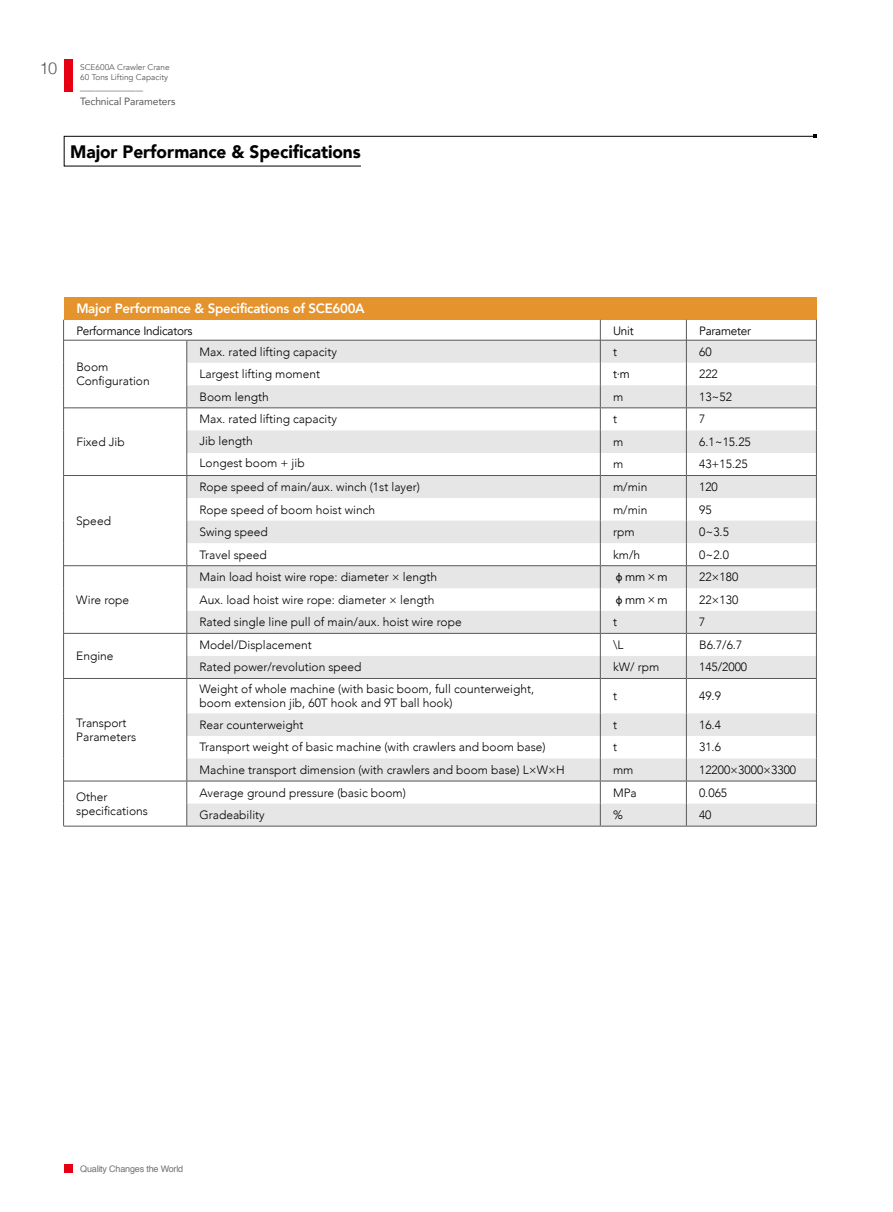
<style>
.page{position:relative;width:893px;height:1212px;background:#fff}
.page>*{position:absolute;margin:0;border:0;box-sizing:border-box;transform-origin:0 0}
.t1{font:900 18px "Avenir";letter-spacing:-.005em;color:#000;scale:.96 1}
.t2{font:300 16.5px "Helvetica";color:#595757}
.t3{font:800 13.5px "Avenir";letter-spacing:-.02em;color:#fff}
.t4{font:300 12px/14.4px "Avenir";color:#000}
.t5{font:12px "Avenir";letter-spacing:-.02em;color:#000}
.t6{font:10.5px "Avenir";letter-spacing:-.01em;color:#595757}
.t7{font:9px "Helvetica";letter-spacing:-.02em;color:#727171}
.t8{font:8.25px/10.5px "Avenir";color:#595757}
.t9{font:8.25px "Microsoft Ya Hei";color:#595757}
.s1{font-family:"FZLTKHK GBK1 0"}
</style>
<div class="page">
<div style="left:64px;top:1164px;width:9px;height:9px;background:#e60012"></div>
<div style="left:64px;top:60px;width:9px;height:32px;background:#e60012"></div>
<svg style="left:63px;top:135px;width:753px;height:32px"></svg>
<div style="left:64px;top:298px;width:752px;height:22px;background:#e5932c"></div>
<svg style="left:188px;top:341px;width:628px;height:485px;fill:#e6e6e6"></svg>
<hr style="left:600px;top:679px;width:1px;height:34px;background:#595757">
<hr style="left:686px;top:679px;width:1px;height:34px;background:#595757">
<hr style="left:816px;top:678px;width:1px;height:35px;background:#595757">
<svg style="left:600px;top:713px;width:1px;height:113px"></svg>
<svg style="left:686px;top:713px;width:1px;height:113px"></svg>
<svg style="left:816px;top:713px;width:1px;height:113px"></svg>
<hr style="left:64px;top:340px;width:123px;height:1px;background:#595757">
<hr style="left:187px;top:340px;width:413px;height:1px;background:#595757">
<hr style="left:600px;top:340px;width:86px;height:1px;background:#595757">
<hr style="left:686px;top:340px;width:130px;height:1px;background:#595757">
<svg style="left:600px;top:320px;width:1px;height:358px"></svg>
<svg style="left:686px;top:320px;width:1px;height:358px"></svg>
<svg style="left:816px;top:320px;width:1px;height:358px"></svg>
<svg style="left:63px;top:320px;width:1px;height:358px"></svg>
<svg style="left:187px;top:341px;width:1px;height:337px"></svg>
<hr style="left:63px;top:678px;width:1px;height:35px;background:#595757">
<hr style="left:187px;top:679px;width:1px;height:34px;background:#595757">
<svg style="left:63px;top:713px;width:1px;height:113px"></svg>
<svg style="left:187px;top:713px;width:1px;height:113px"></svg>
<hr style="left:64px;top:407px;width:123px;height:1px;background:#595757">
<hr style="left:64px;top:475px;width:123px;height:1px;background:#595757">
<hr style="left:187px;top:407px;width:413px;height:1px;background:#595757">
<hr style="left:600px;top:407px;width:86px;height:1px;background:#595757">
<hr style="left:686px;top:407px;width:130px;height:1px;background:#595757">
<hr style="left:187px;top:475px;width:413px;height:1px;background:#595757">
<hr style="left:600px;top:475px;width:86px;height:1px;background:#595757">
<hr style="left:686px;top:475px;width:130px;height:1px;background:#595757">
<hr style="left:64px;top:565px;width:123px;height:1px;background:#595757">
<hr style="left:64px;top:633px;width:123px;height:1px;background:#595757">
<hr style="left:187px;top:565px;width:413px;height:1px;background:#595757">
<hr style="left:600px;top:565px;width:86px;height:1px;background:#595757">
<hr style="left:686px;top:565px;width:130px;height:1px;background:#595757">
<hr style="left:187px;top:633px;width:413px;height:1px;background:#595757">
<hr style="left:600px;top:633px;width:86px;height:1px;background:#595757">
<hr style="left:686px;top:633px;width:130px;height:1px;background:#595757">
<hr style="left:64px;top:678px;width:123px;height:1px;background:#595757">
<hr style="left:187px;top:678px;width:413px;height:1px;background:#595757">
<hr style="left:600px;top:678px;width:86px;height:1px;background:#595757">
<hr style="left:686px;top:678px;width:130px;height:1px;background:#595757">
<hr style="left:64px;top:781px;width:123px;height:1px;background:#595757">
<hr style="left:63px;top:826px;width:124px;height:1px;background:#595757">
<hr style="left:187px;top:781px;width:413px;height:1px;background:#595757">
<hr style="left:600px;top:781px;width:86px;height:1px;background:#595757">
<hr style="left:686px;top:781px;width:130px;height:1px;background:#595757">
<hr style="left:187px;top:826px;width:413px;height:1px;background:#595757">
<hr style="left:600px;top:826px;width:86px;height:1px;background:#595757">
<hr style="left:686px;top:826px;width:130px;height:1px;background:#595757">
<h2 class="t2" style="left:39px;top:54px;width:20px">10</h2>
<p class="t8" style="left:80px;top:62px;width:91px">SCE600A Crawler Crane<br>60 Tons Lifting Capacity</p>
<p class="t9" style="left:80px;top:81px;width:64px">_________________</p>
<p class="t6" style="left:80px;top:93px;width:97px">Technical Parameters</p>
<h1 class="t1" style="left:70px;top:136px;width:304px">Major Performance &amp; Specifications</h1>
<p class="t3" style="left:76px;top:298px;width:290px">Major Performance &amp; Specifications of SCE600A</p>
<p class="t5" style="left:76px;top:324px;width:118px">Performance Indicators</p>
<p class="t5" style="left:613px;top:324px;width:22px">Unit</p>
<p class="t5" style="left:699px;top:324px;width:53px">Parameter</p>
<p class="t4" style="left:76px;top:360px;width:75px">Boom<br>Configuration</p>
<p class="t4" style="left:200px;top:344px;width:139px">Max. rated lifting capacity</p>
<p class="t4" style="left:613px;top:344px;width:5px">t</p>
<p class="t4" style="left:699px;top:344px;width:14px">60</p>
<p class="t4" style="left:200px;top:367px;width:122px">Largest lifting moment</p>
<p class="t5" style="left:613px;top:367px;width:18px">t·m</p>
<p class="t4" style="left:699px;top:367px;width:20px">222</p>
<p class="t4" style="left:200px;top:389px;width:71px">Boom length</p>
<p class="t4" style="left:613px;top:389px;width:12px">m</p>
<p class="t4" style="left:699px;top:389px;width:34px">13~52</p>
<p class="t4" style="left:76px;top:435px;width:50px">Fixed Jib</p>
<p class="t4" style="left:76px;top:513px;width:36px">Speed</p>
<p class="t4" style="left:76px;top:592px;width:54px">Wire rope</p>
<p class="t4" style="left:76px;top:649px;width:39px">Engine</p>
<p class="t4" style="left:76px;top:715px;width:62px">Transport<br>Parameters</p>
<p class="t4" style="left:200px;top:412px;width:139px">Max. rated lifting capacity</p>
<p class="t4" style="left:613px;top:412px;width:5px">t</p>
<p class="t4" style="left:699px;top:412px;width:8px">7</p>
<p class="t4" style="left:200px;top:434px;width:55px">Jib length</p>
<p class="t4" style="left:613px;top:435px;width:12px">m</p>
<p class="t4" style="left:699px;top:435px;width:53px">6.1~15.25</p>
<p class="t4" style="left:200px;top:456px;width:107px">Longest boom + jib</p>
<p class="t4" style="left:613px;top:457px;width:12px">m</p>
<p class="t4" style="left:699px;top:457px;width:50px">43+15.25</p>
<p class="t4" style="left:200px;top:480px;width:222px">Rope speed of main/aux. winch (1st layer)</p>
<p class="t4" style="left:613px;top:480px;width:36px">m/min</p>
<p class="t4" style="left:699px;top:480px;width:20px">120</p>
<p class="t4" style="left:200px;top:502px;width:177px">Rope speed of boom hoist winch</p>
<p class="t4" style="left:613px;top:502px;width:36px">m/min</p>
<p class="t4" style="left:699px;top:502px;width:14px">95</p>
<p class="t4" style="left:200px;top:525px;width:70px">Swing speed</p>
<p class="t4" style="left:613px;top:525px;width:23px">rpm</p>
<p class="t4" style="left:699px;top:525px;width:31px">0~3.5</p>
<p class="t4" style="left:200px;top:547px;width:69px">Travel speed</p>
<p class="t4" style="left:613px;top:547px;width:29px">km/h</p>
<p class="t4" style="left:699px;top:547px;width:31px">0~2.0</p>
<p class="t4" style="left:199px;top:570px;width:239px">Main load hoist wire rope: diameter × length</p>
<p class="t5" style="left:613px;top:570px;width:56px"><span class="s1">φ</span>mm<span class="s1">×</span>m</p>
<p class="t4" style="left:699px;top:570px;width:41px">22×180</p>
<p class="t4" style="left:199px;top:592px;width:237px">Aux. load hoist wire rope: diameter × length</p>
<p class="t5" style="left:613px;top:592px;width:56px"><span class="s1">φ</span>mm<span class="s1">×</span>m</p>
<p class="t4" style="left:699px;top:592px;width:41px">22×130</p>
<p class="t4" style="left:199px;top:615px;width:264px">Rated single line pull of main/aux. hoist wire rope</p>
<p class="t4" style="left:613px;top:615px;width:5px">t</p>
<p class="t4" style="left:699px;top:615px;width:8px">7</p>
<p class="t4" style="left:199px;top:637px;width:114px">Model/Displacement</p>
<p class="t4" style="left:613px;top:637px;width:12px">\L</p>
<p class="t4" style="left:699px;top:637px;width:45px">B6.7/6.7</p>
<p class="t4" style="left:199px;top:660px;width:164px">Rated power/revolution speed</p>
<p class="t4" style="left:613px;top:660px;width:48px">kW/ rpm</p>
<p class="t4" style="left:699px;top:660px;width:50px">145/2000</p>
<p class="t4" style="left:199px;top:682px;width:336px">Weight of whole machine (with basic boom, full counterweight, boom extension jib, 60T hook and 9T ball hook)</p>
<p class="t4" style="left:613px;top:689px;width:5px">t</p>
<p class="t4" style="left:699px;top:689px;width:23px">49.9</p>
<p class="t4" style="left:199px;top:717px;width:106px">Rear counterweight</p>
<p class="t4" style="left:613px;top:717px;width:5px">t</p>
<p class="t4" style="left:699px;top:717px;width:23px">16.4</p>
<p class="t4" style="left:199px;top:740px;width:348px">Transport weight of basic machine (with crawlers and boom base)</p>
<p class="t4" style="left:613px;top:740px;width:5px">t</p>
<p class="t4" style="left:699px;top:740px;width:23px">31.6</p>
<p class="t4" style="left:199px;top:763px;width:367px">Machine transport dimension (with crawlers and boom base) L×W×H</p>
<p class="t4" style="left:613px;top:763px;width:22px">mm</p>
<p class="t4" style="left:699px;top:763px;width:99px">12200×3000×3300</p>
<p class="t4" style="left:76px;top:789px;width:73px">Other specifications</p>
<p class="t4" style="left:199px;top:785px;width:208px">Average ground pressure (basic boom)</p>
<p class="t4" style="left:613px;top:785px;width:25px">MPa</p>
<p class="t4" style="left:699px;top:785px;width:30px">0.065</p>
<p class="t4" style="left:199px;top:808px;width:67px">Gradeability</p>
<p class="t4" style="left:613px;top:808px;width:11px">%</p>
<p class="t4" style="left:699px;top:808px;width:14px">40</p>
<p class="t7" style="left:80px;top:1162px;width:105px">Quality Changes the World</p>
</div>
